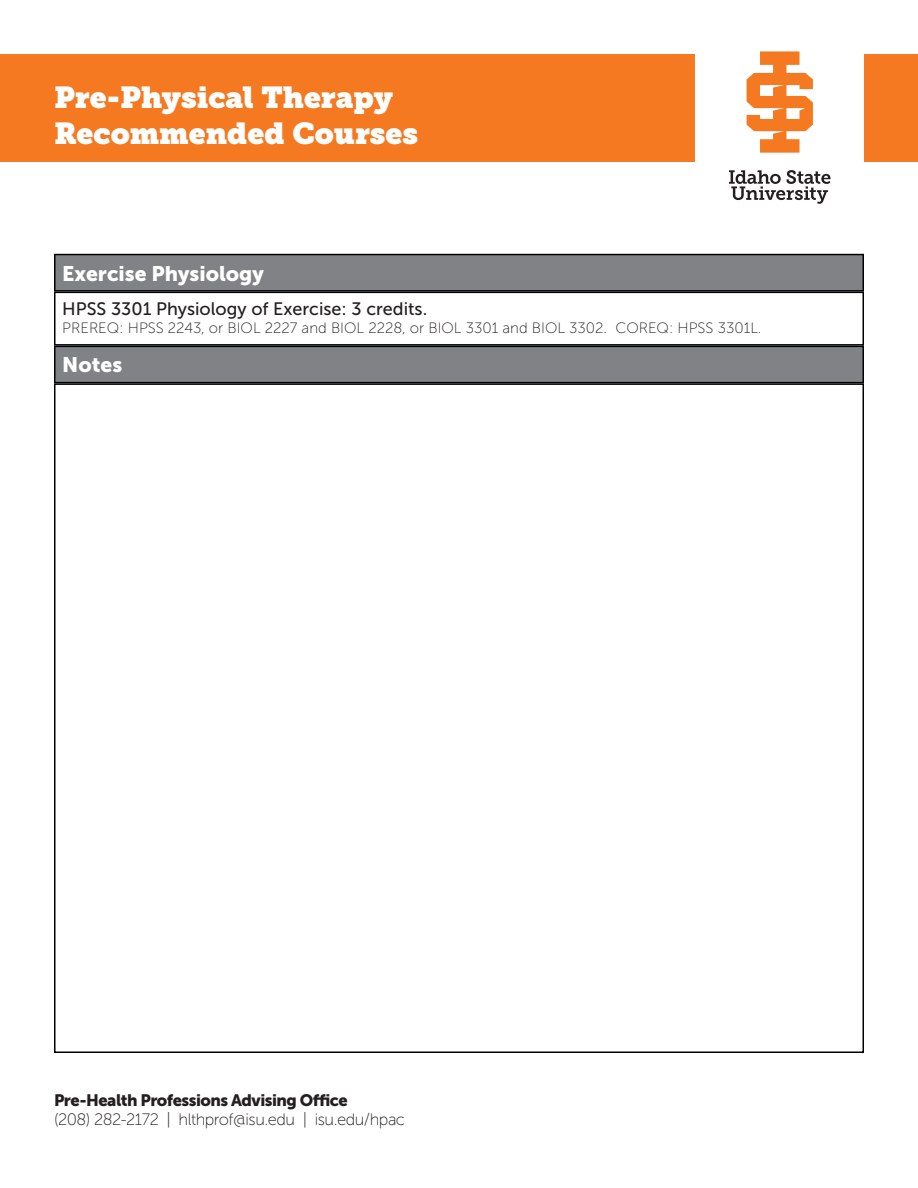
<style>
.page{position:relative;width:918px;height:1188px;background:#fff}
.page>*{position:absolute;margin:0;border:0;box-sizing:border-box;transform-origin:0 0}
.t1{font:30px "Museo Slab";color:#fff}
.t2{font:21px "Museo Sans 900";color:#fff}
.t3{font:18px "Museo Sans 500";color:#231f20}
.body_-_normal{font:16.5px "Museo Sans 100";letter-spacing:-.03em;color:#231f20}
.body_-_normal-2{font:16.5px "Museo Sans 900";letter-spacing:-.03em;color:#231f20}
.t4{font:15px "Museo Sans 100";color:#231f20}
</style>
<div class="page">
<div style="left:0;top:54px;width:918px;height:108px;background:#f47921"></div>
<div style="left:696px;top:0;width:168px;height:229px;background:#fff"></div>
<svg style="left:729px;top:170px;width:102px;height:34px"></svg>
<svg style="left:747px;top:51px;width:66px;height:102px"></svg>
<div style="left:55px;top:346px;width:808px;height:37px;background:#808285"></div>
<div style="left:54px;top:346px;width:810px;height:37px;border:2px solid #000"></div>
<div style="left:55px;top:255px;width:808px;height:36px;background:#808285"></div>
<div style="left:54px;top:254px;width:810px;height:38px;border:2px solid #000"></div>
<div style="left:54px;top:292px;width:810px;height:54px;border:2px solid #000"></div>
<p class="t1" style="left:54px;top:80px;width:341px">Pre-Physical Therapy</p>
<p class="t1" style="left:54px;top:116px;width:366px">Recommended Courses</p>
<p class="t2" style="left:62px;top:261px;width:203px">Exercise Physiology</p>
<p class="t3" style="left:62px;top:299px;width:367px">HPSS 3301 Physiology of Exercise: 3 credits.</p>
<p class="t4" style="left:62px;top:320px;width:701px">PREREQ: HPSS 2243, or BIOL 2227 and BIOL 2228, or BIOL 3301 and BIOL 3302. COREQ: HPSS 3301L.</p>
<p class="t2" style="left:62px;top:353px;width:61px">Notes</p>
<p class="body_-_normal-2" style="left:54px;top:1091px;width:295px">Pre-Health Professions Advising Office</p>
<p class="body_-_normal" style="left:54px;top:1110px;width:353px">(208) 282-2172 | hlthprof@isu.edu | isu.edu/hpac</p>
</div>
